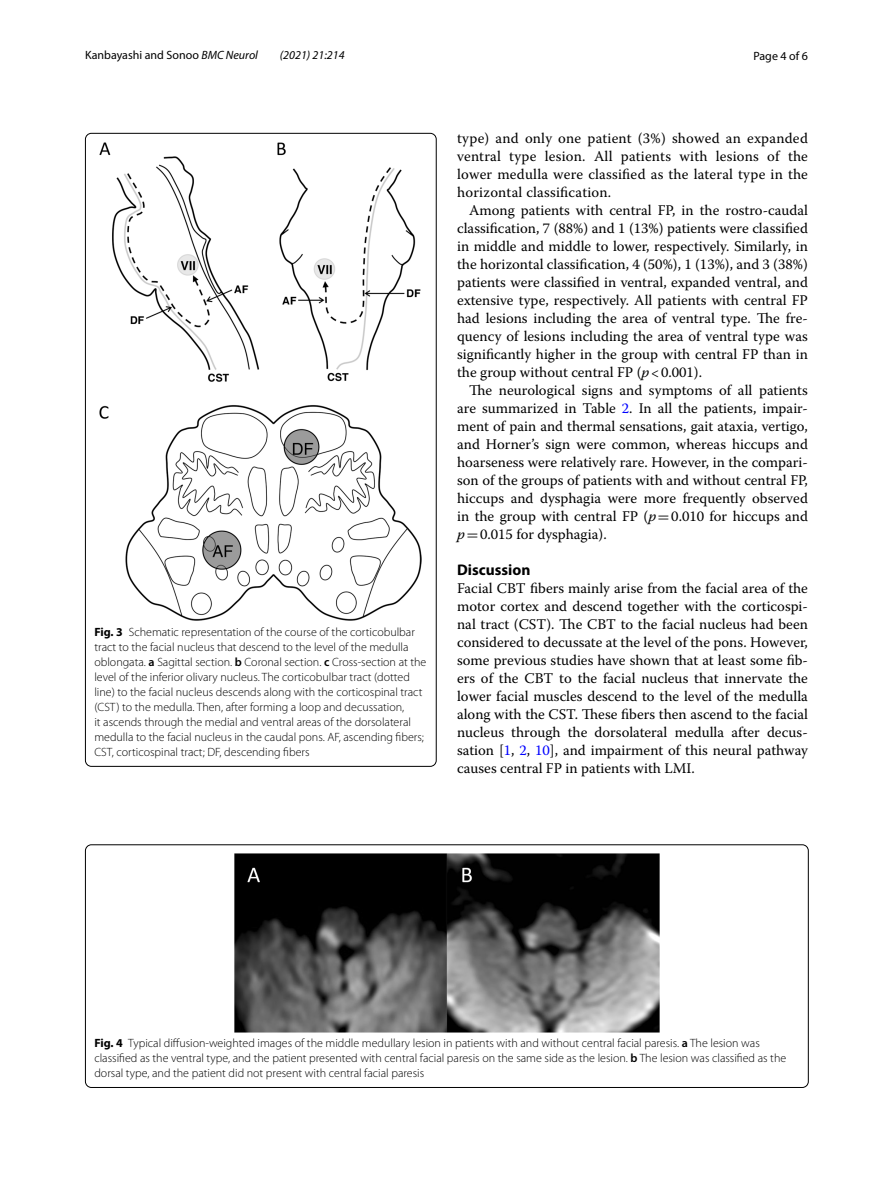
<style>
.page{position:relative;width:893px;height:1187px;background:#fff}
.page>*{position:absolute;margin:0;border:0;box-sizing:border-box;transform-origin:0 0}
.t1{font:700 15.45px "Myriad Pro";color:#000}
.t2{font:14.7px/18px "Warnock Pro";color:#000;text-align:justify}
.t3{font:300 12px/15px "Myriad Pro";color:#000}
.t4{font:12px "Myriad Pro";color:#000}
.t5{font:italic 12px "Myriad Pro";color:#000}
.s1{font-style:italic}
.s2{font-weight:700}
.s3{font-weight:600}
.s4{color:#00f}
.s5{font-family:"MTSY"}
</style>
<div class="page">
<img style="left:100px;top:142px;width:322px;height:479px">
<img style="left:234px;top:853px;width:425px;height:178px">
<div style="left:85px;top:844px;width:723px;height:243px;border:1px solid #000;border-radius:6px"></div>
<p class="t4" style="left:85px;top:48px;width:175px">Kanbayashi and Sonoo <span class="s1">BMC Neurol</span></p>
<p class="t5" style="left:280px;top:48px;width:66px">(2021) 21:214</p>
<p class="t4" style="left:753px;top:48px;width:56px">Page 4 of 6</p>
<p class="t3" style="left:94px;top:624px;width:333px"><span class="s2">Fig. 3</span> Schematic representation of the course of the corticobulbar tract to the facial nucleus that descend to the level of the medulla oblongata. <span class="s3">a</span> Sagittal section. <span class="s3">b</span> Coronal section. <span class="s3">c</span> Cross-section at the level of the inferior olivary nucleus. The corticobulbar tract (dotted line) to the facial nucleus descends along with the corticospinal tract (CST) to the medulla. Then, after forming a loop and decussation,<br>it ascends through the medial and ventral areas of the dorsolateral medulla to the facial nucleus in the caudal pons. AF, ascending fibers; CST, corticospinal tract; DF, descending fibers</p>
<p class="t2" style="left:457px;top:128px;width:352px">type) and only one patient (3%) showed an expanded ventral type lesion. All patients with lesions of the lower medulla were classified as the lateral type in the horizontal classification.</p>
<p class="t2" style="left:457px;top:200px;width:352px;text-indent:12px">Among patients with central FP, in the rostro-caudal classification, 7 (88%) and 1 (13%) patients were classified in middle and middle to lower, respectively. Similarly, in the horizontal classification, 4 (50%), 1 (13%), and 3 (38%) patients were classified in ventral, expanded ventral, and extensive type, respectively. All patients with central FP had lesions including the area of ventral type. The fre&shy;quency of lesions including the area of ventral type was significantly higher in the group with central FP than in the group without central FP (<span class="s1">p</span>&lt;0.001).</p>
<p class="t2" style="left:457px;top:380px;width:352px;text-indent:12px">The neurological signs and symptoms of all patients are summarized in Table <span class="s4">2</span>. In all the patients, impair&shy;ment of pain and thermal sensations, gait ataxia, vertigo, and Horner’s sign were common, whereas hiccups and hoarseness were relatively rare. However, in the compari&shy;son of the groups of patients with and without central FP, hiccups and dysphagia were more frequently observed in the group with central FP (<span class="s1">p</span><span class="s5">=</span>0.010 for hiccups and <span class="s1">p</span><span class="s5">=</span>0.015 for dysphagia).</p>
<p class="t1" style="left:457px;top:559px;width:75px">Discussion</p>
<p class="t2" style="left:457px;top:578px;width:352px">Facial CBT fibers mainly arise from the facial area of the motor cortex and descend together with the corticospi&shy;nal tract (CST). The CBT to the facial nucleus had been considered to decussate at the level of the pons. However, some previous studies have shown that at least some fib&shy;ers of the CBT to the facial nucleus that innervate the lower facial muscles descend to the level of the medulla along with the CST. These fibers then ascend to the facial nucleus through the dorsolateral medulla after decus&shy;sation [<span class="s4">1</span>, <span class="s4">2</span>, <span class="s4">10</span>], and impairment of this neural pathway causes central FP in patients with LMI.</p>
<p class="t3" style="left:94px;top:1035px;width:693px"><span class="s2">Fig. 4</span> Typical diffusion-weighted images of the middle medullary lesion in patients with and without central facial paresis. <span class="s3">a</span> The lesion was classified as the ventral type, and the patient presented with central facial paresis on the same side as the lesion. <span class="s3">b</span> The lesion was classified as the dorsal type, and the patient did not present with central facial paresis</p>
</div>
